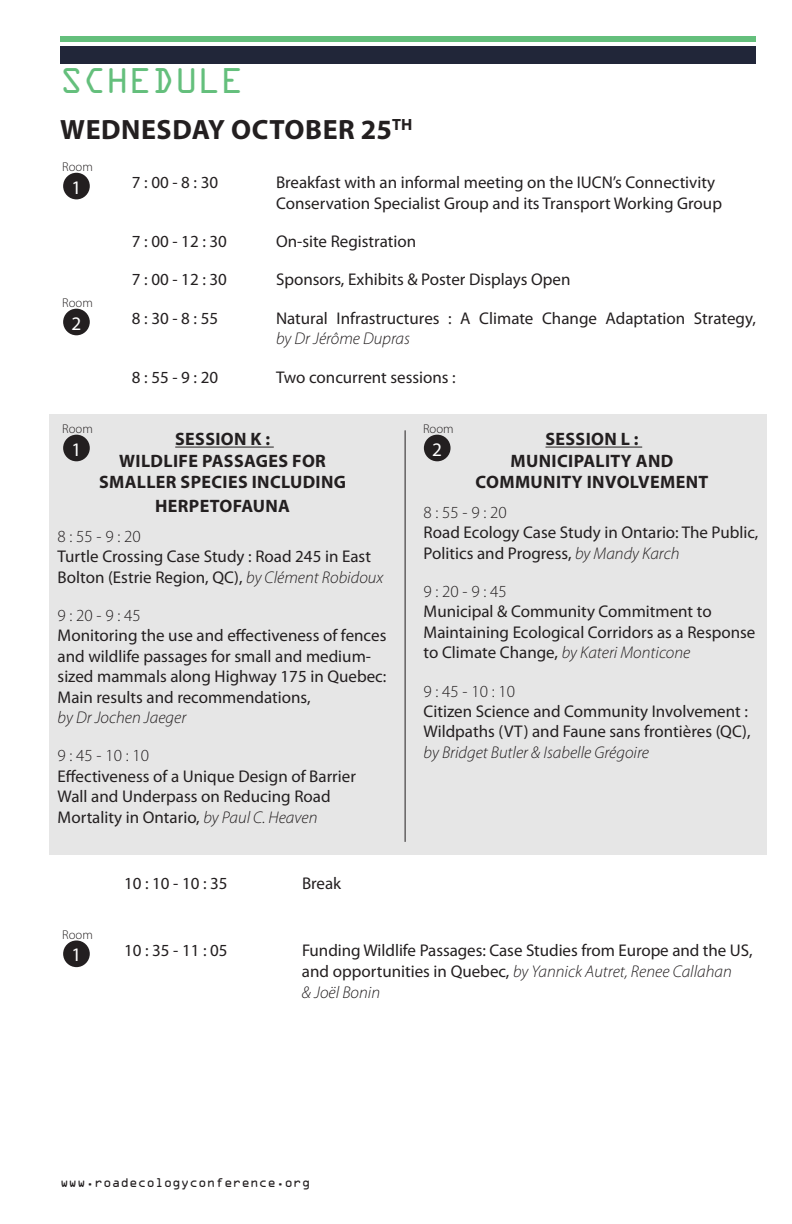
<style>
.page{position:relative;width:792px;height:1224px;background:#fff}
.page>*{position:absolute;margin:0;border:0;box-sizing:border-box;transform-origin:0 0}
.t1{font:38px "OCRA Extended";color:#64bf7c}
.t2{font:700 28px "Myriad Pro";letter-spacing:.02em;color:#231f20}
.texte-prog{font:19.2px "Myriad Pro";color:#fff}
.session{font:700 18px/21.6px "Myriad Pro";letter-spacing:.02em;color:#231f20;text-align:center}
.texte-prog-2{font:17px/20.4px "Myriad Pro";color:#231f20}
.salle{font:300 12.8px "Myriad Pro";color:#231f20}
.t3{font:12px "OCRA Std";color:#231f20}
.s1{font-weight:300;font-style:italic}
.s2{font-weight:300}
</style>
<div class="page">
<div style="left:60px;top:36px;width:696px;height:6px;background:#64bf7c"></div>
<div style="left:60px;top:46px;width:696px;height:18px;background:#212639"></div>
<div style="left:49px;top:415px;width:718px;height:440px;background:#e6e6e6"></div>
<hr style="left:175px;top:447px;width:99px;height:1px;background:#231f20">
<hr style="left:546px;top:447px;width:96px;height:1px;background:#231f20">
<hr style="left:405px;top:430px;width:1px;height:412px;background:#231f20">
<div style="left:63px;top:173px;width:27px;height:26px;background:#231f20;border-radius:50%"></div>
<div style="left:63px;top:940px;width:27px;height:27px;background:#231f20;border-radius:50%"></div>
<div style="left:63px;top:309px;width:27px;height:26px;background:#231f20;border-radius:50%"></div>
<div style="left:63px;top:435px;width:27px;height:26px;background:#231f20;border-radius:50%"></div>
<div style="left:424px;top:435px;width:27px;height:26px;background:#231f20;border-radius:50%"></div>
<p class="t1" style="left:60px;top:60px;width:185px">SCHEDULE</p>
<p class="t2" style="left:60px;top:111px;width:354px">WEDNESDAY OCTOBER 25<sup>TH</sup></p>
<p class="texte-prog-2" style="left:132px;top:172px;width:88px">7 : 00 - 8 : 30</p>
<p class="texte-prog-2" style="left:276px;top:172px;width:448px">Breakfast with an informal meeting on the IUCN’s Connectivity<br>Conservation Specialist Group and its Transport Working Group</p>
<p class="texte-prog-2" style="left:132px;top:231px;width:96px">7 : 00 - 12 : 30</p>
<p class="texte-prog-2" style="left:276px;top:231px;width:142px">On-site Registration</p>
<p class="texte-prog-2" style="left:132px;top:269px;width:96px">7 : 00 - 12 : 30</p>
<p class="texte-prog-2" style="left:276px;top:269px;width:296px">Sponsors, Exhibits &amp; Poster Displays Open</p>
<p class="texte-prog-2" style="left:132px;top:308px;width:88px">8 : 30 - 8 : 55</p>
<p class="texte-prog-2" style="left:276px;top:308px;width:481px">Natural Infrastructures : A Climate Change Adaptation Strategy, <span class="s1">by Dr Jérôme Dupras</span></p>
<p class="texte-prog-2" style="left:132px;top:366px;width:88px">8 : 55 - 9 : 20</p>
<p class="texte-prog-2" style="left:276px;top:366px;width:181px">Two concurrent sessions :</p>
<p class="salle" style="left:62px;top:159px;width:32px">Room</p>
<p class="texte-prog" style="left:71px;top:175px;width:11px">1</p>
<p class="salle" style="left:62px;top:295px;width:32px">Room</p>
<p class="texte-prog" style="left:71px;top:311px;width:11px">2</p>
<p class="salle" style="left:62px;top:421px;width:32px">Room</p>
<p class="session" style="left:99px;top:428px;width:249px">SESSION K :<br>WILDLIFE PASSAGES FOR<br>SMALLER SPECIES INCLUDING</p>
<p class="session" style="left:155px;top:495px;width:137px">HERPETOFAUNA</p>
<p class="texte-prog-2" style="left:58px;top:526px;width:327px"><span class="s2">8 : 55 - 9 : 20<br></span>Turtle Crossing Case Study : Road 245 in East<br>Bolton (Estrie Region, QC), <span class="s1">by Clément Robidoux</span></p>
<p class="texte-prog-2" style="left:58px;top:605px;width:330px"><span class="s2">9 : 20 - 9 : 45<br></span>Monitoring the use and effectiveness of fences and wildlife passages for small and medium&shy;sized mammals along Highway 175 in Quebec:<br>Main results and recommendations,<br><span class="s1">by Dr Jochen Jaeger</span></p>
<p class="texte-prog-2" style="left:58px;top:745px;width:300px"><span class="s2">9 : 45 - 10 : 10<br></span>Effectiveness of a Unique Design of Barrier<br>Wall and Underpass on Reducing Road<br>Mortality in Ontario, <span class="s1">by Paul C. Heaven</span></p>
<p class="texte-prog" style="left:71px;top:437px;width:11px">1</p>
<p class="salle" style="left:62px;top:927px;width:32px">Room</p>
<p class="texte-prog-2" style="left:124px;top:873px;width:105px">10 : 10 - 10 : 35</p>
<p class="texte-prog-2" style="left:302px;top:873px;width:41px">Break</p>
<p class="salle" style="left:423px;top:421px;width:32px">Room</p>
<p class="session" style="left:476px;top:428px;width:234px">SESSION L :<br>MUNICIPALITY AND<br>COMMUNITY INVOLVEMENT</p>
<p class="texte-prog-2" style="left:424px;top:502px;width:336px"><span class="s2">8 : 55 - 9 : 20<br></span>Road Ecology Case Study in Ontario: The Public,<br>Politics and Progress, <span class="s1">by Mandy Karch</span></p>
<p class="texte-prog-2" style="left:424px;top:581px;width:333px"><span class="s2">9 : 20 - 9 : 45<br></span>Municipal &amp; Community Commitment to Maintaining Ecological Corridors as a Response to Climate Change, <span class="s1">by Kateri Monticone</span></p>
<p class="texte-prog-2" style="left:424px;top:681px;width:328px"><span class="s2">9 : 45 - 10 : 10<br></span>Citizen Science and Community Involvement :<br>Wildpaths (VT) and Faune sans frontières (QC), <span class="s1">by Bridget Butler &amp; Isabelle Grégoire</span></p>
<p class="texte-prog" style="left:432px;top:437px;width:11px">2</p>
<p class="texte-prog" style="left:71px;top:943px;width:11px">1</p>
<p class="texte-prog-2" style="left:124px;top:940px;width:105px">10 : 35 - 11 : 05</p>
<p class="texte-prog-2" style="left:302px;top:940px;width:452px;line-height:21px">Funding Wildlife Passages: Case Studies from Europe and the US, and opportunities in Quebec, <span class="s1">by Yannick Autret, Renee Callahan<br>&amp; Joël Bonin</span></p>
<p class="t3" style="left:60px;top:1177px;width:252px">www.roadecologyconference.org</p>
</div>
